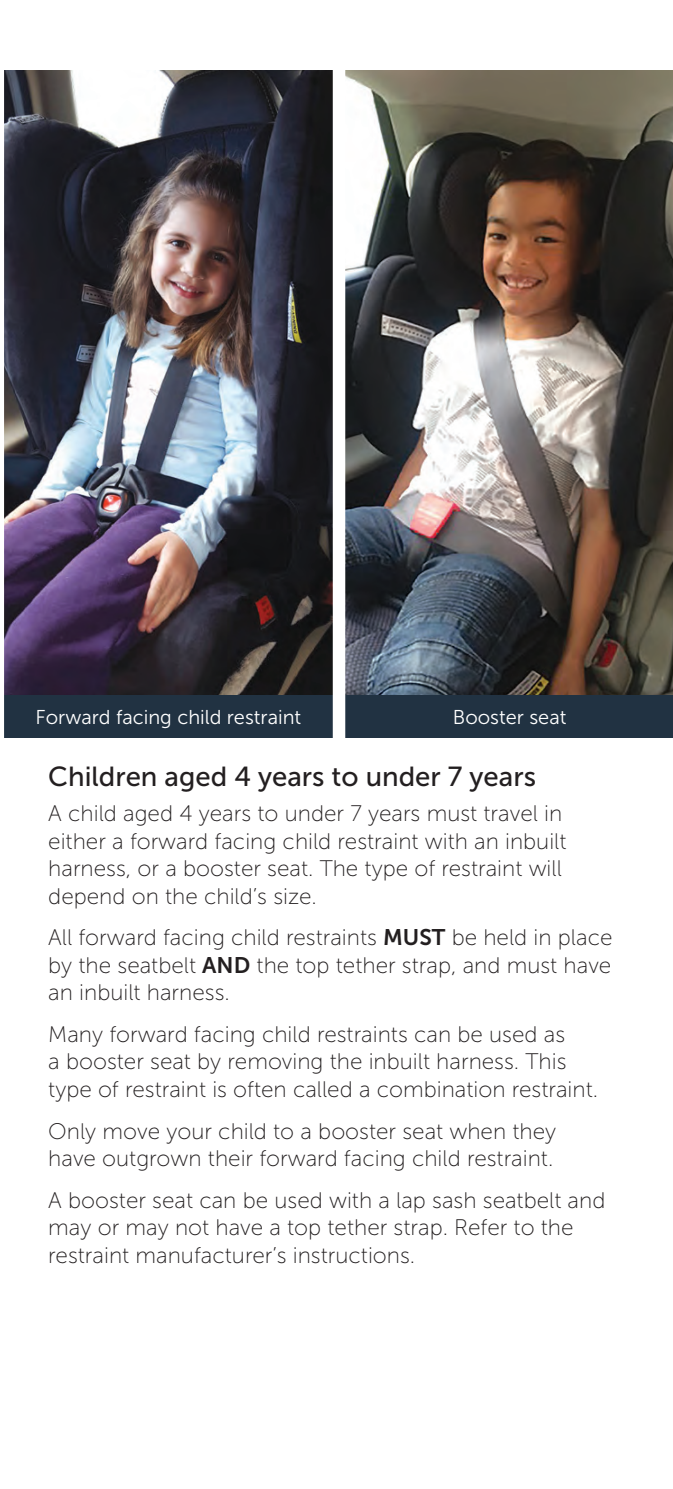
<style>
.page{position:relative;width:673px;height:1489px;background:#fff}
.page>*{position:absolute;margin:0;border:0;box-sizing:border-box;transform-origin:0 0}
.VR_Header_B{font:27.5px "Museo Sans 500";color:#231f20}
.VR_Body_Copy{font:22.5px/27.5px "Museo Sans 100";color:#231f20}
.VR_Body_Copy-2{font:20px "Museo Sans 300";color:#fff}
.s1{font-family:"Museo Sans 700"}
</style>
<div class="page">
<img style="left:4px;top:71px;width:329px;height:623px">
<img style="left:345px;top:71px;width:327px;height:623px">
<div style="left:4px;top:694px;width:329px;height:43px;background:#213242"></div>
<div style="left:345px;top:694px;width:328px;height:43px;background:#213242"></div>
<hr style="left:672px;top:60px;width:1px;height:729px;background:#fff">
<p class="VR_Body_Copy-2" style="left:35px;top:706px;width:267px">Forward facing child restraint</p>
<p class="VR_Body_Copy-2" style="left:453px;top:706px;width:115px">Booster seat</p>
<p class="VR_Header_B" style="left:48px;top:761px;width:489px">Children aged 4 years to under 7 years</p>
<p class="VR_Body_Copy" style="left:48px;top:799px;width:519px">A child aged 4 years to under 7 years must travel in either a forward facing child restraint with an inbuilt harness, or a booster seat. The type of restraint will depend on the child’s size.</p>
<p class="VR_Body_Copy" style="left:48px;top:924px;width:565px;text-align:justify">All forward facing child restraints <span class="s1">MUST</span> be held in place by the seatbelt <span class="s1">AND</span> the top tether strap, and must have an inbuilt harness.</p>
<p class="VR_Body_Copy" style="left:48px;top:1020px;width:551px">Many forward facing child restraints can be used as<br>a booster seat by removing the inbuilt harness. This type of restraint is often called a combination restraint.</p>
<p class="VR_Body_Copy" style="left:48px;top:1117px;width:509px">Only move your child to a booster seat when they have outgrown their forward facing child restraint.</p>
<p class="VR_Body_Copy" style="left:48px;top:1186px;width:558px">A booster seat can be used with a lap sash seatbelt and may or may not have a top tether strap. Refer to the restraint manufacturer’s instructions.</p>
</div>
